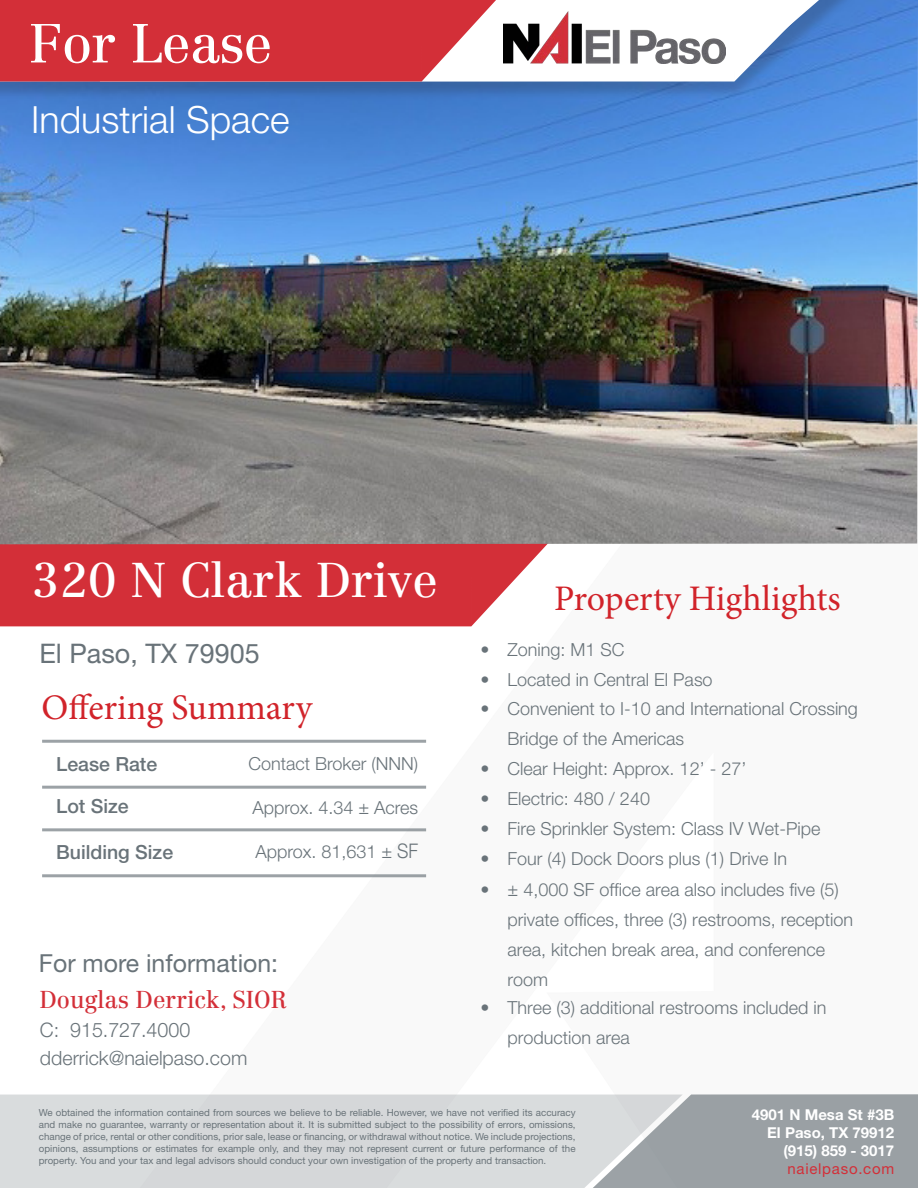
<style>
.page{position:relative;width:918px;height:1188px;background:#fff}
.page>*{position:absolute;margin:0;border:0;box-sizing:border-box;transform-origin:0 0}
.t1{font:54px "Centennial LT Std";letter-spacing:-.02em;color:#fff}
.t2{font:48px "Centennial LT Std";color:#fff}
.t3{font:300 37.5px "Helvetica Neue LT Std";color:#fff}
.t4{font:36px "Minion Pro";color:#d1232a}
.t5{font:27px "Helvetica Neue LT Std";color:#697379}
.t6{font:24.9px "Helvetica Neue LT Std";color:#697379}
.t7{font:24px "Centennial LT Std";color:#d32f38}
.t8{font:300 20.1px "Helvetica Neue LT Std";color:#697379}
.t9{font:300 19.65px "Helvetica Neue LT Std";color:#697379}
.t10{font:500 19.5px "Helvetica Neue LT Std";color:#697379}
.t11{font:300 18px/29.7px "Helvetica Neue LT Std";color:#697379}
.t12{font:700 15px "Helvetica Neue LT Std";color:#fff}
.t13{font:15px "Helvetica Neue LT Std";letter-spacing:.05em;color:#d32f38}
.t14{font:9.75px/12px "Helvetica Neue LT Std";color:#697379;text-align:justify}
.s1{font-size:20.1px}
.s2{font-size:20.55px}
</style>
<div class="page">
<svg style="left:0;top:544px;width:548px;height:82px;background:#d53d46"></svg>
<hr style="left:42px;top:740px;width:384px;height:3px;background:#697379">
<hr style="left:42px;top:786px;width:384px;height:3px;background:#697379">
<hr style="left:42px;top:828px;width:384px;height:3px;background:#697379">
<hr style="left:42px;top:874px;width:384px;height:3px;background:#697379">
<img style="left:0;top:0;width:918px;height:544px">
<div style="left:580px;top:1094px;width:338px;height:94px;background:#9aa0a4"></div>
<svg style="left:0;top:1095px;width:683px;height:93px;background:#d4d6d8"></svg>
<div style="left:0;top:0;width:879px;height:100px;background:#231f20;opacity:.21"></div>
<svg style="left:815px;top:0;width:49px;height:82px;background:#4983d4"></svg>
<svg style="left:496px;top:0;width:319px;height:82px"></svg>
<svg style="left:0;top:0;width:496px;height:82px;background:#d53e47"></svg>
<img style="left:503px;top:12px;width:223px;height:51px">
<p class="t1" style="left:29px;top:11px;width:246px">For Lease</p>
<p class="t3" style="left:31px;top:96px;width:260px">Industrial Space</p>
<p class="t2" style="left:31px;top:552px;width:408px">320 N Clark Drive</p>
<p class="t5" style="left:39px;top:637px;width:222px">El Paso, TX 79905</p>
<p class="t4" style="left:42px;top:684px;width:272px">Offering Summary</p>
<p class="t10" style="left:56px;top:752px;width:103px">Lease Rate</p>
<p class="t11" style="left:249px;top:748px;width:171px">Contact Broker (NNN)</p>
<p class="t10" style="left:56px;top:795px;width:74px">Lot Size</p>
<p class="t11" style="left:252px;top:792px;width:167px">Approx. 4.34 <span class="s1">±</span> Acres</p>
<p class="t10" style="left:56px;top:841px;width:119px">Building Size</p>
<p class="t11" style="left:255px;top:836px;width:164px">Approx. 81,631 <span class="s1">± SF</span></p>
<p class="t6" style="left:39px;top:948px;width:241px">For more information:</p>
<p class="t7" style="left:40px;top:986px;width:249px">Douglas Derrick, SIOR</p>
<p class="t8" style="left:40px;top:1017px;width:152px">C: 915.727.4000</p>
<p class="t9" style="left:40px;top:1046px;width:209px">dderrick@naielpaso.com</p>
<p class="t4" style="left:554px;top:575px;width:288px">Property Highlights</p>
<p class="t11" style="left:481px;top:635px;width:146px">• Zoning: M1 SC</p>
<p class="t11" style="left:481px;top:665px;width:234px">• Located in Central El Paso</p>
<p class="t11" style="left:508px;top:693px;width:352px;text-indent:-27px">• Convenient to I-10 and International Crossing<br>Bridge of the Americas</p>
<p class="t11" style="left:481px;top:753px;width:267px">• Clear Height: Approx. 12’ - 27’</p>
<p class="t11" style="left:481px;top:783px;width:171px">• Electric: 480 / 240</p>
<p class="t11" style="left:481px;top:813px;width:342px">• Fire Sprinkler System: Class IV Wet-Pipe</p>
<p class="t11" style="left:481px;top:843px;width:308px">• Four (4) Dock Doors plus (1) Drive In</p>
<p class="t11" style="left:508px;top:875px;width:347px;text-indent:-27px">• <span class="s2">±</span> 4,000 SF office area also includes five (5) private offices, three (3) restrooms, reception area, kitchen break area, and conference room</p>
<p class="t11" style="left:508px;top:992px;width:320px;text-indent:-27px">• Three (3) additional restrooms included in production area</p>
<p class="t14" style="left:39px;top:1107px;width:538px">We obtained the information contained from sources we believe to be reliable. However, we have not verified its accuracy and make no guarantee, warranty or representation about it. It is submitted subject to the possibility of errors, omissions, change of price, rental or other conditions, prior sale, lease or financing, or withdrawal without notice. We include projections, opinions, assumptions or estimates for example only, and they may not represent current or future performance of the property. You and your tax and legal advisors should conduct your own investigation of the property and transaction.</p>
<p class="t12" style="left:752px;top:1106px;width:144px">4901 N Mesa St #3B</p>
<p class="t12" style="left:767px;top:1124px;width:128px">El Paso, TX 79912</p>
<p class="t12" style="left:783px;top:1142px;width:112px">(915) 859 - 3017</p>
<p class="t13" style="left:787px;top:1160px;width:108px">naielpaso.com</p>
</div>
